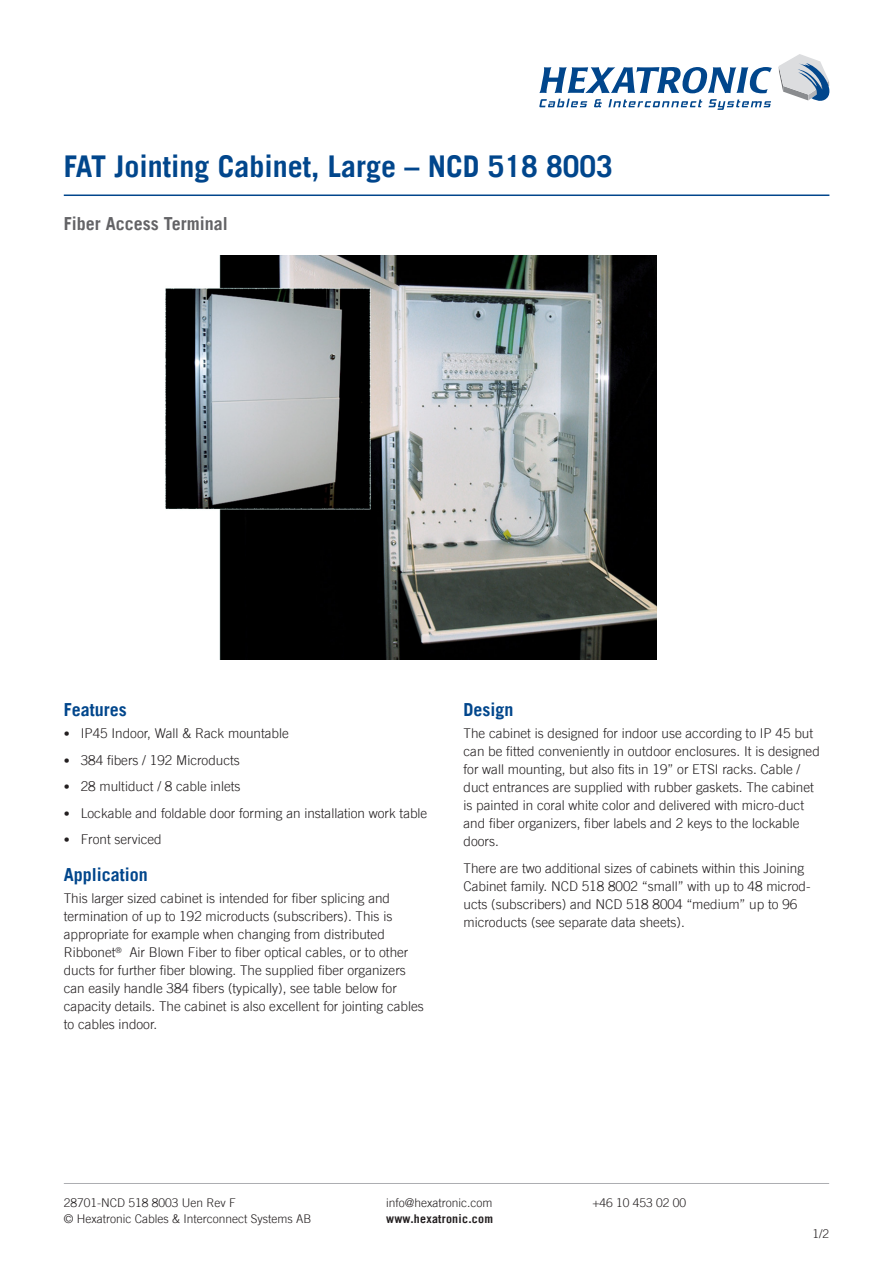
<style>
.page{position:relative;width:893px;height:1263px;background:#fff}
.page>*{position:absolute;margin:0;border:0;box-sizing:border-box;transform-origin:0 0}
.Framsida_rubrik{font:700 30px "Trade Gothic LT";color:#01468c}
.underrubrik_blå{font:700 18px "Trade Gothic LT";color:#01468c}
.t1{font:700 18px "Trade Gothic LT";color:#636366}
.Brödtext{font:300 13.5px/18px "Trade Gothic LT";color:#231f20}
.fotnottext{font:300 12px "Trade Gothic LT";color:#231f20}
.fotnottext-2{font:700 12px "Trade Gothic LT";letter-spacing:.02em;color:#231f20}
.s1{font-weight:700;font-size:12px}
</style>
<div class="page">
<svg style="left:539px;top:67px;width:233px;height:26px"></svg>
<svg style="left:779px;top:54px;width:50px;height:47px"></svg>
<svg style="left:539px;top:99px;width:48px;height:8px"></svg>
<svg style="left:594px;top:99px;width:8px;height:8px"></svg>
<svg style="left:608px;top:99px;width:94px;height:8px"></svg>
<svg style="left:708px;top:99px;width:63px;height:11px"></svg>
<hr style="left:64px;top:194px;width:765px;height:2px;background:#01468c">
<hr style="left:64px;top:1183px;width:765px;height:1px;background:#adaeb2">
<img style="left:166px;top:256px;width:491px;height:404px">
<p class="Framsida_rubrik" style="left:64px;top:147px;width:551px">FAT Jointing Cabinet, Large – NCD 518 8003</p>
<p class="t1" style="left:64px;top:212px;width:165px">Fiber Access Terminal</p>
<p class="underrubrik_blå" style="left:64px;top:698px;width:64px">Features</p>
<p class="Brödtext" style="left:64px;top:724px;width:227px"><span class="s1">•</span> IP45 Indoor, Wall &amp; Rack mountable</p>
<p class="Brödtext" style="left:64px;top:751px;width:178px"><span class="s1">•</span> 384 fibers / 192 Microducts</p>
<p class="Brödtext" style="left:64px;top:777px;width:178px"><span class="s1">•</span> 28 multiduct / 8 cable inlets</p>
<p class="Brödtext" style="left:64px;top:804px;width:365px"><span class="s1">•</span> Lockable and foldable door forming an installation work table</p>
<p class="Brödtext" style="left:64px;top:830px;width:100px"><span class="s1">•</span> Front serviced</p>
<p class="underrubrik_blå" style="left:64px;top:863px;width:86px">Application</p>
<p class="Brödtext" style="left:64px;top:889px;width:362px">This larger sized cabinet is intended for fiber splicing and termination of up to 192 microducts (subscribers). This is appropriate for example when changing from distributed Ribbonet<sup>®</sup> Air Blown Fiber to fiber optical cables, or to other ducts for further fiber blowing. The supplied fiber organizers can easily handle 384 fibers (typically), see table below for capacity details. The cabinet is also excellent for jointing cables to cables indoor.</p>
<p class="underrubrik_blå" style="left:463px;top:698px;width:52px">Design</p>
<p class="Brödtext" style="left:463px;top:724px;width:358px">The cabinet is designed for indoor use according to IP 45 but can be fitted conveniently in outdoor enclosures. It is designed for wall mounting, but also fits in 19” or ETSI racks. Cable / duct entrances are supplied with rubber gaskets. The cabinet is painted in coral white color and delivered with micro-duct and fiber organizers, fiber labels and 2 keys to the lockable doors.</p>
<p class="Brödtext" style="left:463px;top:859px;width:349px">There are two additional sizes of cabinets within this Joining Cabinet family. NCD 518 8002 “small” with up to 48 microd&shy;ucts (subscribers) and NCD 518 8004 “medium” up to 96 microducts (see separate data sheets).</p>
<p class="fotnottext" style="left:64px;top:1195px;width:174px">28701-NCD 518 8003 Uen Rev F</p>
<p class="fotnottext" style="left:64px;top:1211px;width:249px">© Hexatronic Cables &amp; Interconnect Systems AB</p>
<p class="fotnottext" style="left:386px;top:1195px;width:108px">info@hexatronic.com</p>
<p class="fotnottext-2" style="left:386px;top:1211px;width:108px">www.hexatronic.com</p>
<p class="fotnottext" style="left:592px;top:1195px;width:95px">+46 10 453 02 00</p>
<p class="fotnottext" style="left:812px;top:1226px;width:18px">1/2</p>
</div>
